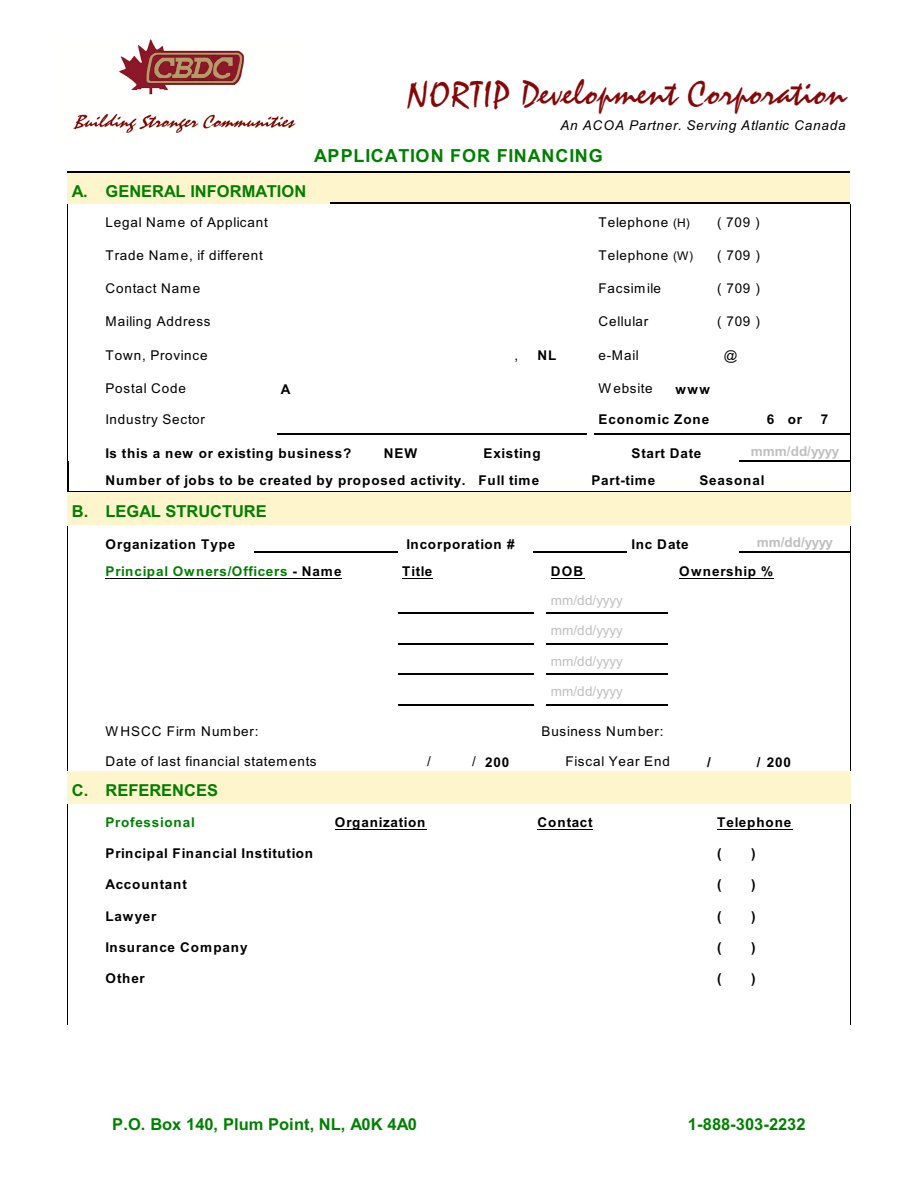
<style>
.page{position:relative;width:918px;height:1188px;background:#fff}
.page>*{position:absolute;margin:0;border:0;box-sizing:border-box;transform-origin:0 0}
.t1{font:36px "Staccato 222 BT";letter-spacing:.005em;color:#850808}
.t2{font:700 18px "Arial";letter-spacing:.045em;color:#008000}
.t3{font:700 16.5px "Arial";color:#008000}
.t4{font:700 13.5px "Arial";letter-spacing:.06em;color:#000}
.t5{font:13.5px "Arial";letter-spacing:.06em;color:#000}
.t6{font:700 13.5px "Arial";letter-spacing:.06em;color:#008000}
.t7{font:13.5px "Arial";letter-spacing:-.005em;color:#bfbfbf}
.t8{font:italic 13.5px "Arial";letter-spacing:.06em;color:#000}
.t9{font:700 13.5px "Arial";letter-spacing:-.02em;color:#bfbfbf}
.t10{font:700 13.5px "Arial";letter-spacing:-.045em;color:#bfbfbf}
.s1{font-size:12px}
.s2{color:#000}
.s3{font-weight:400}
</style>
<div class="page">
<div style="left:68px;top:172px;width:33px;height:32px;background:#fff5cc"></div>
<hr style="left:68px;top:172px;width:33px;height:1px;background:#000">
<div style="left:101px;top:172px;width:229px;height:32px;background:#fff5cc"></div>
<hr style="left:101px;top:172px;width:229px;height:1px;background:#000">
<div style="left:331px;top:172px;width:519px;height:32px;background:#fff5cc"></div>
<hr style="left:331px;top:172px;width:519px;height:1px;background:#000">
<hr style="left:331px;top:203px;width:519px;height:1px;background:#000">
<hr style="left:277px;top:433px;width:158px;height:1px;background:#000">
<hr style="left:436px;top:433px;width:45px;height:1px;background:#000">
<svg style="left:481px;top:433px;width:29px;height:1px"></svg>
<hr style="left:510px;top:433px;width:77px;height:1px;background:#000">
<hr style="left:594px;top:433px;width:74px;height:1px;background:#000">
<hr style="left:668px;top:433px;width:47px;height:1px;background:#000">
<hr style="left:716px;top:433px;width:47px;height:1px;background:#000">
<hr style="left:763px;top:433px;width:74px;height:1px;background:#000">
<svg style="left:837px;top:433px;width:13px;height:1px"></svg>
<svg style="left:739px;top:460px;width:24px;height:1px"></svg>
<hr style="left:763px;top:460px;width:87px;height:1px;background:#000">
<hr style="left:68px;top:461px;width:1px;height:31px;background:#000">
<hr style="left:68px;top:491px;width:33px;height:1px;background:#000">
<hr style="left:101px;top:491px;width:486px;height:1px;background:#000">
<hr style="left:594px;top:491px;width:33px;height:1px;background:#000">
<hr style="left:627px;top:491px;width:112px;height:1px;background:#000">
<hr style="left:739px;top:491px;width:111px;height:1px;background:#000">
<div style="left:68px;top:492px;width:33px;height:33px;background:#fff5cc"></div>
<div style="left:101px;top:492px;width:486px;height:33px;background:#fff5cc"></div>
<div style="left:587px;top:492px;width:7px;height:33px;background:#fff5cc"></div>
<div style="left:594px;top:492px;width:145px;height:33px;background:#fff5cc"></div>
<div style="left:739px;top:492px;width:111px;height:33px;background:#fff5cc"></div>
<hr style="left:255px;top:551px;width:143px;height:1px;background:#000">
<hr style="left:533px;top:551px;width:54px;height:1px;background:#000">
<hr style="left:594px;top:551px;width:33px;height:1px;background:#000">
<hr style="left:739px;top:551px;width:111px;height:1px;background:#000">
<hr style="left:398px;top:613px;width:135px;height:1px;background:#000">
<hr style="left:547px;top:613px;width:121px;height:1px;background:#000">
<hr style="left:398px;top:643px;width:135px;height:1px;background:#000">
<hr style="left:547px;top:643px;width:121px;height:1px;background:#000">
<hr style="left:398px;top:674px;width:135px;height:1px;background:#000">
<hr style="left:547px;top:674px;width:121px;height:1px;background:#000">
<hr style="left:398px;top:704px;width:135px;height:1px;background:#000">
<hr style="left:547px;top:704px;width:121px;height:1px;background:#000">
<div style="left:68px;top:771px;width:33px;height:33px;background:#fff5cc"></div>
<div style="left:101px;top:771px;width:297px;height:33px;background:#fff5cc"></div>
<div style="left:398px;top:771px;width:37px;height:33px;background:#fff5cc"></div>
<div style="left:436px;top:771px;width:45px;height:33px;background:#fff5cc"></div>
<div style="left:481px;top:771px;width:52px;height:33px;background:#fff5cc"></div>
<div style="left:533px;top:771px;width:142px;height:33px;background:#fff5cc"></div>
<div style="left:675px;top:771px;width:40px;height:33px;background:#fff5cc"></div>
<div style="left:716px;top:771px;width:47px;height:33px;background:#fff5cc"></div>
<div style="left:763px;top:771px;width:39px;height:33px;background:#fff5cc"></div>
<div style="left:802px;top:771px;width:48px;height:33px;background:#fff5cc"></div>
<hr style="left:105px;top:578px;width:237px;height:1px;background:#000">
<hr style="left:402px;top:578px;width:31px;height:1px;background:#000">
<hr style="left:551px;top:578px;width:33px;height:1px;background:#000">
<hr style="left:679px;top:578px;width:95px;height:1px;background:#000">
<hr style="left:335px;top:830px;width:91px;height:1px;background:#000">
<hr style="left:537px;top:830px;width:56px;height:1px;background:#000">
<hr style="left:717px;top:830px;width:75px;height:1px;background:#000">
<img style="left:73px;top:40px;width:223px;height:93px">
<h1 class="t1" style="left:407px;top:78px;width:441px">NORTIP Development Corporation</h1>
<p class="t8" style="left:560px;top:120px;width:287px">An ACOA Partner. Serving Atlantic Canada</p>
<h2 class="t2" style="left:314px;top:149px;width:290px">APPLICATION FOR FINANCING</h2>
<p class="t3" style="left:72px;top:185px;width:236px">A. GENERAL INFORMATION</p>
<p class="t5" style="left:105px;top:217px;width:164px">Legal Name of Applicant</p>
<p class="t5" style="left:598px;top:217px;width:93px">Telephone <span class="s1">(H)</span></p>
<p class="t5" style="left:717px;top:217px;width:44px">( 709 )</p>
<p class="t5" style="left:105px;top:251px;width:159px">Trade Name, if different</p>
<p class="t5" style="left:598px;top:251px;width:96px">Telephone <span class="s1">(W)</span></p>
<p class="t5" style="left:717px;top:251px;width:44px">( 709 )</p>
<p class="t5" style="left:105px;top:283px;width:96px">Contact Name</p>
<p class="t5" style="left:598px;top:283px;width:64px">Facsimile</p>
<p class="t5" style="left:717px;top:283px;width:44px">( 709 )</p>
<p class="t5" style="left:105px;top:317px;width:107px">Mailing Address</p>
<p class="t5" style="left:598px;top:317px;width:51px">Cellular</p>
<p class="t5" style="left:717px;top:317px;width:44px">( 709 )</p>
<p class="t5" style="left:105px;top:350px;width:104px">Town, Province</p>
<p class="t5" style="left:514px;top:350px;width:5px">,</p>
<p class="t4" style="left:537px;top:351px;width:21px">NL</p>
<p class="t5" style="left:598px;top:350px;width:42px">e-Mail</p>
<p class="t5" style="left:724px;top:350px;width:15px">@</p>
<p class="t5" style="left:105px;top:383px;width:82px">Postal Code</p>
<p class="t4" style="left:281px;top:384px;width:11px">A</p>
<p class="t5" style="left:598px;top:383px;width:56px">Website</p>
<p class="t4" style="left:676px;top:384px;width:36px">www</p>
<p class="t5" style="left:105px;top:414px;width:101px">Industry Sector</p>
<p class="t4" style="left:598px;top:414px;width:112px">Economic Zone</p>
<p class="t4" style="left:767px;top:414px;width:37px">6 or</p>
<p class="t4" style="left:821px;top:414px;width:9px">7</p>
<p class="t4" style="left:105px;top:448px;width:247px">Is this a new or existing business?</p>
<p class="t4" style="left:384px;top:448px;width:35px">NEW</p>
<p class="t4" style="left:483px;top:448px;width:59px">Existing</p>
<p class="t4" style="left:632px;top:448px;width:71px">Start Date</p>
<p class="t9" style="left:751px;top:446px;width:90px">mmm/dd/yyyy</p>
<p class="t4" style="left:105px;top:475px;width:435px">Number of jobs to be created by proposed activity. Full time</p>
<p class="t4" style="left:591px;top:475px;width:66px">Part-time</p>
<p class="t4" style="left:699px;top:475px;width:67px">Seasonal</p>
<p class="t3" style="left:72px;top:505px;width:196px">B. LEGAL STRUCTURE</p>
<p class="t4" style="left:105px;top:539px;width:131px">Organization Type</p>
<p class="t4" style="left:407px;top:539px;width:110px">Incorporation #</p>
<p class="t4" style="left:632px;top:539px;width:59px">Inc Date</p>
<p class="t10" style="left:757px;top:538px;width:78px">mm/dd/yyyy</p>
<p class="t6" style="left:105px;top:566px;width:238px">Principal Owners/Officers <span class="s2">- Name</span></p>
<p class="t4" style="left:402px;top:566px;width:32px">Title</p>
<p class="t4" style="left:551px;top:566px;width:34px">DOB</p>
<p class="t4" style="left:679px;top:566px;width:95px">Ownership %</p>
<p class="t7" style="left:551px;top:595px;width:74px">mm/dd/yyyy</p>
<p class="t7" style="left:551px;top:626px;width:74px">mm/dd/yyyy</p>
<p class="t7" style="left:551px;top:656px;width:74px">mm/dd/yyyy</p>
<p class="t7" style="left:551px;top:686px;width:74px">mm/dd/yyyy</p>
<p class="t5" style="left:105px;top:726px;width:155px">WHSCC Firm Number:</p>
<p class="t5" style="left:541px;top:726px;width:124px">Business Number:</p>
<p class="t5" style="left:105px;top:757px;width:213px">Date of last financial statements</p>
<p class="t5" style="left:427px;top:757px;width:5px">/</p>
<p class="t4" style="left:472px;top:757px;width:39px"><span class="s3">/</span> 200</p>
<p class="t5" style="left:566px;top:757px;width:106px">Fiscal Year End</p>
<p class="t4" style="left:707px;top:757px;width:5px">/</p>
<p class="t4" style="left:757px;top:757px;width:36px">/ 200</p>
<p class="t3" style="left:72px;top:784px;width:148px">C. REFERENCES</p>
<p class="t6" style="left:105px;top:817px;width:91px">Professional</p>
<p class="t4" style="left:335px;top:817px;width:92px">Organization</p>
<p class="t4" style="left:537px;top:817px;width:57px">Contact</p>
<p class="t4" style="left:717px;top:817px;width:76px">Telephone</p>
<p class="t4" style="left:105px;top:848px;width:209px">Principal Financial Institution</p>
<p class="t4" style="left:717px;top:848px;width:6px">(</p>
<p class="t4" style="left:751px;top:848px;width:6px">)</p>
<p class="t4" style="left:105px;top:880px;width:83px">Accountant</p>
<p class="t4" style="left:717px;top:880px;width:6px">(</p>
<p class="t4" style="left:751px;top:880px;width:6px">)</p>
<p class="t4" style="left:105px;top:911px;width:52px">Lawyer</p>
<p class="t4" style="left:717px;top:911px;width:6px">(</p>
<p class="t4" style="left:751px;top:911px;width:6px">)</p>
<p class="t4" style="left:105px;top:942px;width:144px">Insurance Company</p>
<p class="t4" style="left:717px;top:942px;width:6px">(</p>
<p class="t4" style="left:751px;top:942px;width:6px">)</p>
<p class="t4" style="left:105px;top:973px;width:41px">Other</p>
<p class="t4" style="left:717px;top:973px;width:6px">(</p>
<p class="t4" style="left:751px;top:973px;width:6px">)</p>
<p class="t3" style="left:112px;top:1118px;width:306px">P.O. Box 140, Plum Point, NL, A0K 4A0</p>
<p class="t3" style="left:688px;top:1118px;width:119px">1-888-303-2232</p>
</div>
